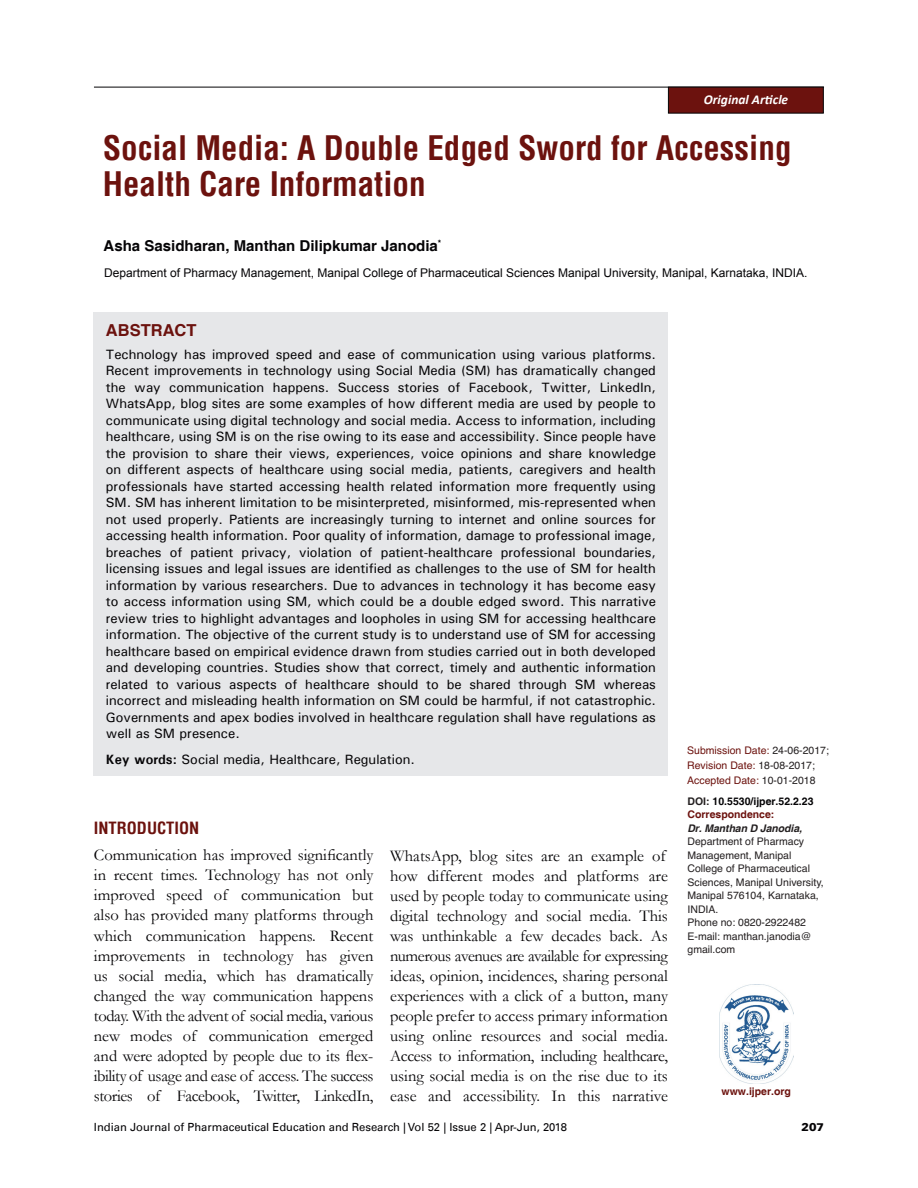
<style>
.page{position:relative;width:918px;height:1188px;background:#fff}
.page>*{position:absolute;margin:0;border:0;box-sizing:border-box;transform-origin:0 0}
.AT{font:700 condensed 33px/36px "Helvetica";color:#6c120e}
.Body_Text{font:16.5px/20.1px "Garamond";color:#050406;text-align:justify}
.t1{font:700 condensed 16.5px "Helvetica";color:#6c120e}
.Abstr_Head{font:700 16.5px "Helvetica";color:#6c120e}
.Author_name{font:700 15px "Helvetica";color:#050406}
.Abstract_text{font:500 13.5px/16.5px "Univers";color:#050406;text-align:justify}
.Abstract_keywords{font:500 13.5px "Univers";color:#050406}
.t2{font:italic 700 13.5px "Calibri";color:#fff}
.Author_Dept{font:12px "Arial";color:#050406}
.t3{font:11.25px "Univers LT";color:#050406}
.t4{font:900 11.25px "Univers LT";color:#050406}
.Corr_author{font:10.5px/13.5px "Helvetica";color:#231f20}
.Corr_addr{font:10.5px "Helvetica";color:#6c120e}
.Corr_author-2{font:700 10.5px "Helvetica";color:#6c120e}
.Corr_author-3{font:700 10.5px "Helvetica";color:#050406}
.Corr_author-4{font:italic 700 10.5px "Helvetica";letter-spacing:-.01em;color:#231f20}
.s1{font-weight:700}
.s2{color:#231f20}
</style>
<div class="page">
<hr style="left:94px;top:87px;width:730px;height:1px;background:#050406">
<div style="left:668px;top:87px;width:156px;height:27px;background:#6c120e;border:1px solid #050406"></div>
<img style="left:719px;top:984px;width:74px;height:99px">
<div style="left:94px;top:312px;width:574px;height:464px;background:#e6e7e9"></div>
<p class="t2" style="left:704px;top:91px;width:86px">Original Article</p>
<p class="AT" style="left:103px;top:130px;width:690px">Social Media: A Double Edged Sword for Accessing<br>Health Care Information</p>
<p class="Author_name" style="left:104px;top:237px;width:339px">Asha Sasidharan, Manthan Dilipkumar Janodia<sup>*</sup></p>
<p class="Author_Dept" style="left:104px;top:265px;width:705px">Department of Pharmacy Management, Manipal College of Pharmaceutical Sciences Manipal University, Manipal, Karnataka, INDIA.</p>
<p class="Abstr_Head" style="left:106px;top:321px;width:92px">ABSTRACT</p>
<p class="Abstract_text" style="left:106px;top:346px;width:552px">Technology has improved speed and ease of communication using various platforms.<br>Recent improvements in technology using Social Media (SM) has dramatically changed the way communication happens. Success stories of Facebook, Twitter, LinkedIn, WhatsApp, blog sites are some examples of how different media are used by people to communicate using digital technology and social media. Access to information, including healthcare, using SM is on the rise owing to its ease and accessibility. Since people have the provision to share their views, experiences, voice opinions and share knowledge on different aspects of healthcare using social media, patients, caregivers and health professionals have started accessing health related information more frequently using SM. SM has inherent limitation to be misinterpreted, misinformed, mis-represented when not used properly. Patients are increasingly turning to internet and online sources for accessing health information. Poor quality of information, damage to professional image, breaches of patient privacy, violation of patient-healthcare professional boundaries, licensing issues and legal issues are identified as challenges to the use of SM for health information by various researchers. Due to advances in technology it has become easy to access information using SM, which could be a double edged sword. This narrative review tries to highlight advantages and loopholes in using SM for accessing healthcare information. The objective of the current study is to understand use of SM for accessing healthcare based on empirical evidence drawn from studies carried out in both developed and developing countries. Studies show that correct, timely and authentic information related to various aspects of healthcare should to be shared through SM whereas incorrect and misleading health information on SM could be harmful, if not catastrophic.<br>Governments and apex bodies involved in healthcare regulation shall have regulations as well as SM presence.</p>
<p class="Abstract_keywords" style="left:106px;top:751px;width:311px"><span class="s1">Key words:</span> Social media, Healthcare, Regulation.</p>
<h1 class="t1" style="left:94px;top:817px;width:107px">INTRODUCTION</h1>
<p class="Body_Text" style="left:94px;top:845px;width:281px">Communication has improved significantly in recent times. Technology has not only improved speed of communication but also has provided many platforms through which communication happens. Recent improvements in technology has given us social media, which has dramatically changed the way communication happens today. With the advent of social media, various new modes of communication emerged and were adopted by people due to its flex&shy;ibility of usage and ease of access. The success stories of Facebook, Twitter, LinkedIn,</p>
<p class="Body_Text" style="left:390px;top:846px;width:279px;text-align:left">WhatsApp, blog sites are an example of how different modes and platforms are used by people today to communicate using digital technology and social media. This was unthinkable a few decades back. As numerous avenues are available for expressing ideas, opinion, incidences, sharing personal experiences with a click of a button, many people prefer to access primary information using online resources and social media.<br>Access to information, including healthcare, using social media is on the rise due to its ease and accessibility. In this narrative</p>
<p class="Corr_addr" style="left:687px;top:741px;width:143px">Submission Date: <span class="s2">24-06-2017;</span></p>
<p class="Corr_addr" style="left:687px;top:756px;width:129px">Revision Date: <span class="s2">18-08-2017;</span></p>
<p class="Corr_addr" style="left:687px;top:771px;width:130px">Accepted Date: <span class="s2">10-01-2018</span></p>
<p class="Corr_author-3" style="left:688px;top:794px;width:128px"><span class="s2">DOI:</span> 10.5530/ijper.52.2.23</p>
<p class="Corr_author-2" style="left:688px;top:808px;width:88px">Correspondence:</p>
<p class="Corr_author-4" style="left:688px;top:821px;width:116px">Dr. Manthan D Janodia,</p>
<p class="Corr_author" style="left:688px;top:834px;width:138px">Department of Pharmacy<br>Management, Manipal<br>College of Pharmaceutical<br>Sciences, Manipal University,<br>Manipal 576104, Karnataka,<br>INDIA.</p>
<p class="Corr_author" style="left:688px;top:915px;width:120px">Phone no: 0820-2922482</p>
<p class="Corr_author" style="left:688px;top:929px;width:125px">E-mail: manthan.janodia@ gmail.com</p>
<p class="Corr_author-2" style="left:722px;top:1085px;width:71px">www.ijper.org</p>
<p class="t3" style="left:94px;top:1120px;width:475px">Indian Journal of Pharmaceutical Education and Research | Vol 52 | Issue 2 | Apr-Jun, 2018</p>
<p class="t4" style="left:802px;top:1120px;width:24px">207</p>
</div>
